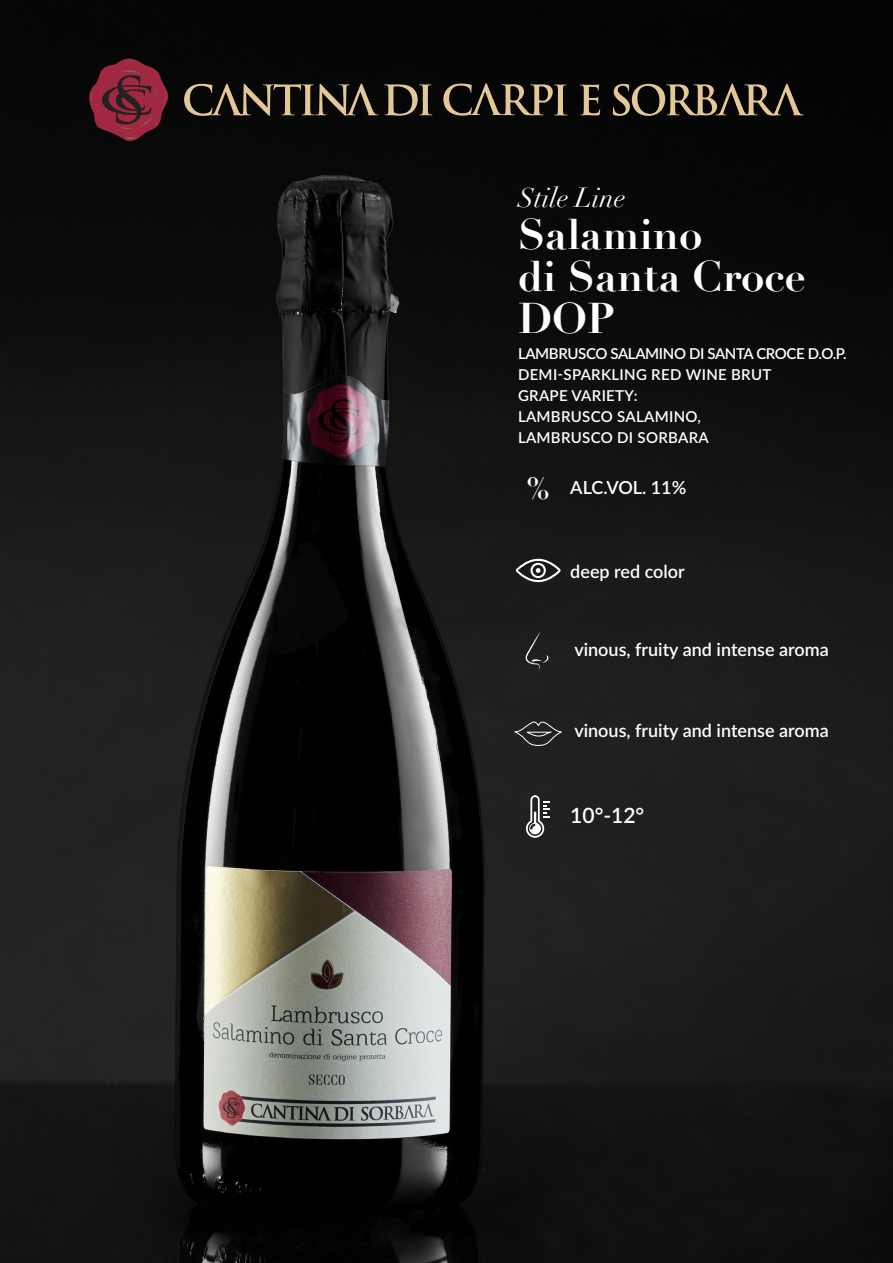
<style>
.page{position:relative;width:893px;height:1263px;background:#fff}
.page>*{position:absolute;margin:0;border:0;box-sizing:border-box;transform-origin:0 0}
.t1{font:700 42px/42px "Didot";color:#fff}
.t2{font:700 30px "Didot";color:#fff}
.t3{font:italic 27px "Didot";color:#fff}
.t4{font:600 21px "Lato";color:#fff}
.t5{font:600 18px "Lato";color:#fff}
.t6{font:600 15px "Lato";letter-spacing:.02em;color:#fff}
.t7{font:600 15px "Lato";letter-spacing:-.025em;color:#fff}
</style>
<div class="page">
<img style="left:0;top:0;width:893px;height:1263px">
<svg style="left:516px;top:558px;width:44px;height:24px"></svg>
<svg style="left:526px;top:631px;width:23px;height:40px"></svg>
<svg style="left:514px;top:721px;width:48px;height:25px"></svg>
<svg style="left:525px;top:795px;width:25px;height:43px"></svg>
<svg style="left:184px;top:84px;width:194px;height:32px;background:#473f31"></svg>
<svg style="left:384px;top:84px;width:48px;height:32px;background:#554b39"></svg>
<svg style="left:613px;top:84px;width:191px;height:32px;background:#4f4535"></svg>
<svg style="left:89px;top:58px;width:80px;height:83px;background:#641e2c"></svg>
<svg style="left:443px;top:83px;width:124px;height:33px;background:#4a4132"></svg>
<svg style="left:580px;top:84px;width:20px;height:31px"></svg>
<p class="t3" style="left:518px;top:181px;width:109px">Stile Line</p>
<p class="t1" style="left:518px;top:213px;width:186px">Salamino</p>
<p class="t1" style="left:518px;top:255px;width:289px">di Santa Croce<br>DOP</p>
<p class="t7" style="left:518px;top:343px;width:330px">LAMBRUSCO SALAMINO DI SANTA CROCE D.O.P.</p>
<p class="t6" style="left:518px;top:364px;width:255px">DEMI-SPARKLING RED WINE BRUT</p>
<p class="t6" style="left:518px;top:385px;width:121px">GRAPE VARIETY:</p>
<p class="t6" style="left:518px;top:406px;width:184px">LAMBRUSCO SALAMINO,</p>
<p class="t6" style="left:518px;top:427px;width:192px">LAMBRUSCO DI SORBARA</p>
<p class="t2" style="left:526px;top:469px;width:25px">%</p>
<p class="t5" style="left:570px;top:474px;width:117px">ALC.VOL. 11%</p>
<p class="t5" style="left:570px;top:558px;width:116px">deep red color</p>
<p class="t5" style="left:574px;top:637px;width:256px">vinous, fruity and intense aroma</p>
<p class="t5" style="left:574px;top:717px;width:256px">vinous, fruity and intense aroma</p>
<p class="t4" style="left:570px;top:800px;width:75px">10°-12°</p>
</div>
